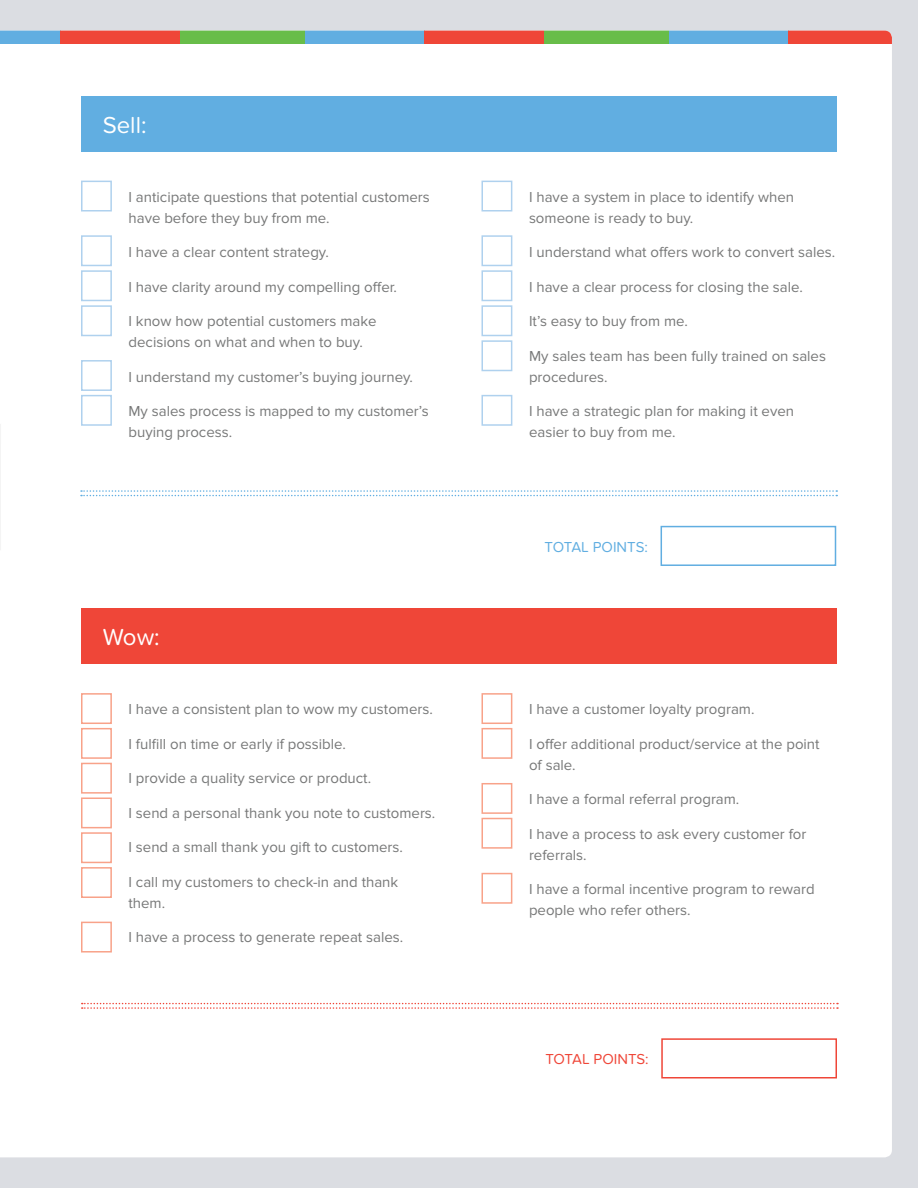
<style>
.page{position:relative;width:918px;height:1188px;background:#dbdde2}
.page>*{position:absolute;margin:0;border:0;box-sizing:border-box;transform-origin:0 0}
.t1{font:24px "Proxima Nova Soft";color:#fff}
.t2{font:15px/21px "Proxima Nova";color:#777878}
.t3{font:15px "Proxima Nova Soft";color:#61aee1}
.t4{font:15px "Proxima Nova Soft";color:#ef4638}
</style>
<div class="page">
<div style="left:0;top:44px;width:892px;height:1113px;background:#fff"></div>
<div style="left:0;top:31px;width:60px;height:13px;background:#61aee1"></div>
<div style="left:60px;top:31px;width:120px;height:13px;background:#ef4638"></div>
<div style="left:544px;top:31px;width:125px;height:13px;background:#68bd49"></div>
<div style="left:669px;top:31px;width:119px;height:13px;background:#61aee1"></div>
<div style="left:788px;top:31px;width:104px;height:13px;background:#ef4638"></div>
<div style="left:180px;top:31px;width:125px;height:13px;background:#68bd49"></div>
<div style="left:305px;top:31px;width:119px;height:13px;background:#61aee1"></div>
<div style="left:424px;top:31px;width:120px;height:13px;background:#ef4638"></div>
<svg style="left:0;top:424px;width:1px;height:126px"></svg>
<div style="left:661px;top:526px;width:175px;height:40px;background:#fff;border:2px solid #61aee1"></div>
<svg style="left:81px;top:490px;width:756px;height:6px;background:#e4f1f9"></svg>
<div style="left:81px;top:96px;width:756px;height:55px;background:#61aee1"></div>
<div style="left:81px;top:181px;width:31px;height:31px;background:#fff;border:2px solid #afd1ee"></div>
<div style="left:482px;top:181px;width:30px;height:31px;background:#fff;border:2px solid #afd1ee"></div>
<div style="left:81px;top:235px;width:31px;height:31px;background:#fff;border:2px solid #afd1ee"></div>
<div style="left:482px;top:235px;width:30px;height:31px;background:#fff;border:2px solid #afd1ee"></div>
<div style="left:81px;top:270px;width:31px;height:31px;background:#fff;border:2px solid #afd1ee"></div>
<div style="left:482px;top:270px;width:30px;height:31px;background:#fff;border:2px solid #afd1ee"></div>
<div style="left:81px;top:305px;width:31px;height:31px;background:#fff;border:2px solid #afd1ee"></div>
<div style="left:482px;top:305px;width:30px;height:31px;background:#fff;border:2px solid #afd1ee"></div>
<div style="left:81px;top:360px;width:31px;height:31px;background:#fff;border:2px solid #afd1ee"></div>
<div style="left:482px;top:340px;width:30px;height:31px;background:#fff;border:2px solid #afd1ee"></div>
<div style="left:81px;top:395px;width:31px;height:31px;background:#fff;border:2px solid #afd1ee"></div>
<div style="left:482px;top:395px;width:30px;height:31px;background:#fff;border:2px solid #afd1ee"></div>
<div style="left:81px;top:609px;width:756px;height:55px;background:#ef4638"></div>
<div style="left:661px;top:1038px;width:176px;height:40px;background:#fff;border:2px solid #ef4638"></div>
<svg style="left:82px;top:1003px;width:756px;height:6px;background:#fbdedc"></svg>
<div style="left:81px;top:693px;width:31px;height:31px;background:#fff;border:2px solid #f8a289"></div>
<div style="left:482px;top:693px;width:30px;height:31px;background:#fff;border:2px solid #f8a289"></div>
<div style="left:482px;top:783px;width:30px;height:31px;background:#fff;border:2px solid #f8a289"></div>
<div style="left:81px;top:728px;width:31px;height:31px;background:#fff;border:2px solid #f8a289"></div>
<div style="left:482px;top:728px;width:30px;height:31px;background:#fff;border:2px solid #f8a289"></div>
<div style="left:482px;top:818px;width:30px;height:31px;background:#fff;border:2px solid #f8a289"></div>
<div style="left:81px;top:763px;width:31px;height:31px;background:#fff;border:2px solid #f8a289"></div>
<div style="left:81px;top:798px;width:31px;height:30px;background:#fff;border:2px solid #f8a289"></div>
<div style="left:81px;top:832px;width:31px;height:31px;background:#fff;border:2px solid #f8a289"></div>
<div style="left:482px;top:873px;width:30px;height:31px;background:#fff;border:2px solid #f8a289"></div>
<div style="left:81px;top:867px;width:31px;height:31px;background:#fff;border:2px solid #f8a289"></div>
<div style="left:81px;top:922px;width:31px;height:31px;background:#fff;border:2px solid #f8a289"></div>
<h1 class="t1" style="left:103px;top:111px;width:45px">Sell:</h1>
<p class="t2" style="left:129px;top:186px;width:303px">I anticipate questions that potential customers have before they buy from me.</p>
<p class="t2" style="left:129px;top:242px;width:202px">I have a clear content strategy.</p>
<p class="t2" style="left:129px;top:276px;width:270px">I have clarity around my compelling offer.</p>
<p class="t2" style="left:129px;top:311px;width:249px">I know how potential customers make decisions on what and when to buy.</p>
<p class="t2" style="left:129px;top:366px;width:286px">I understand my customer’s buying journey.</p>
<p class="t2" style="left:129px;top:401px;width:302px">My sales process is mapped to my customer’s buying process.</p>
<h1 class="t1" style="left:103px;top:624px;width:59px">Wow:</h1>
<p class="t2" style="left:129px;top:699px;width:306px">I have a consistent plan to wow my customers.</p>
<p class="t2" style="left:129px;top:733px;width:219px">I fulfill on time or early if possible.</p>
<p class="t2" style="left:129px;top:768px;width:244px">I provide a quality service or product.</p>
<p class="t2" style="left:129px;top:802px;width:308px">I send a personal thank you note to customers.</p>
<p class="t2" style="left:129px;top:837px;width:276px">I send a small thank you gift to customers.</p>
<p class="t2" style="left:129px;top:871px;width:271px">I call my customers to check-in and thank them.</p>
<p class="t2" style="left:129px;top:927px;width:276px">I have a process to generate repeat sales.</p>
<p class="t2" style="left:529px;top:186px;width:267px">I have a system in place to identify when someone is ready to buy.</p>
<p class="t2" style="left:529px;top:242px;width:308px">I understand what offers work to convert sales.</p>
<p class="t2" style="left:529px;top:276px;width:276px">I have a clear process for closing the sale.</p>
<p class="t2" style="left:529px;top:311px;width:161px">It’s easy to buy from me.</p>
<p class="t2" style="left:529px;top:345px;width:299px">My sales team has been fully trained on sales procedures.</p>
<p class="t2" style="left:529px;top:401px;width:267px">I have a strategic plan for making it even easier to buy from me.</p>
<p class="t3" style="left:545px;top:538px;width:105px">TOTAL POINTS:</p>
<p class="t2" style="left:529px;top:699px;width:227px">I have a customer loyalty program.</p>
<p class="t2" style="left:529px;top:733px;width:292px">I offer additional product/service at the point of sale.</p>
<p class="t2" style="left:529px;top:789px;width:212px">I have a formal referral program.</p>
<p class="t2" style="left:529px;top:823px;width:279px">I have a process to ask every customer for referrals.</p>
<p class="t2" style="left:529px;top:879px;width:287px">I have a formal incentive program to reward people who refer others.</p>
<p class="t4" style="left:545px;top:1051px;width:105px">TOTAL POINTS:</p>
</div>
